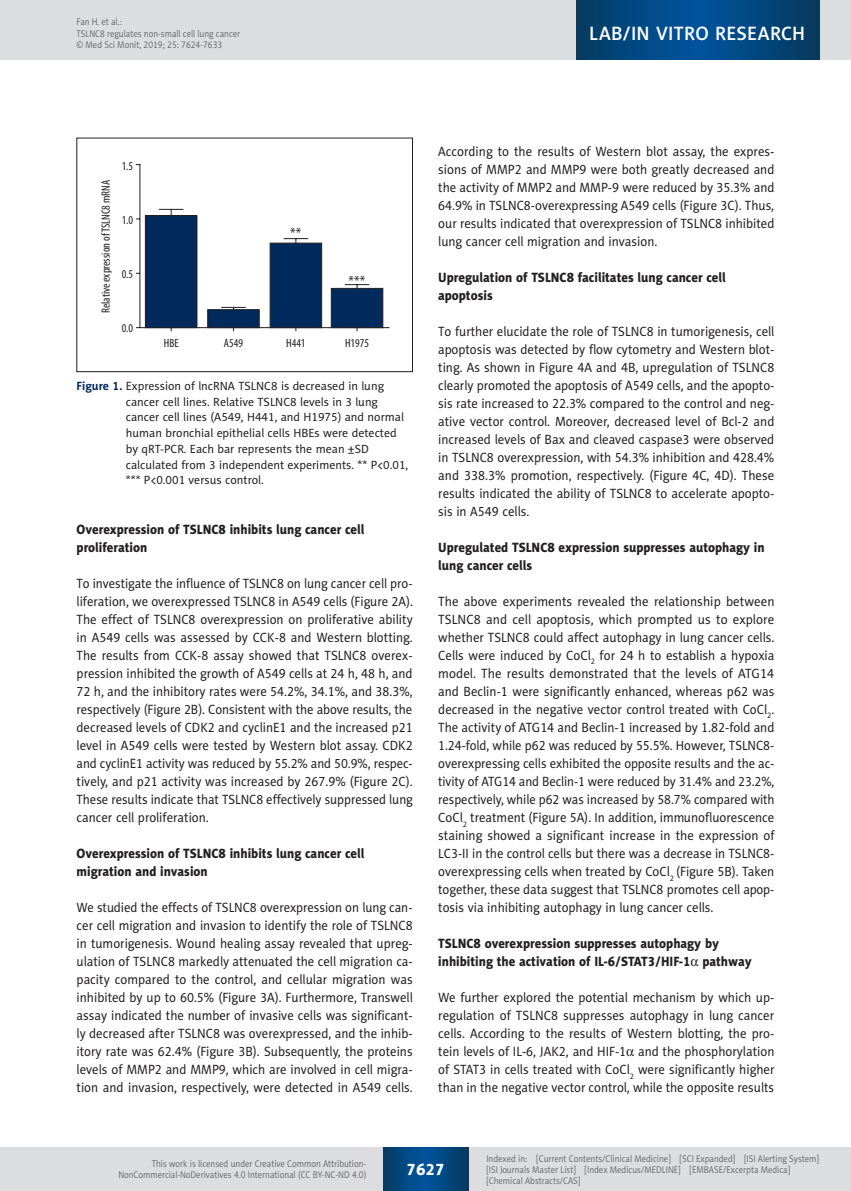
<style>
.page{position:relative;width:851px;height:1191px;background:#fff}
.page>*{position:absolute;margin:0;border:0;box-sizing:border-box;transform-origin:0 0}
.t1{font:19.5px "Naomi Sans EFN Medium";letter-spacing:.01em;color:#fff}
.t2{font:16.5px "Naomi Sans EFN Heavy";color:#fff}
.t3{font:condensed 15px "Myriad Pro";color:#231f20}
.MSM_Body{font:13.5px/18px "Naomi Sans EFN";color:#231f20;text-align:justify;scale:.94 1}
.MSM_Body-2{font:13.5px/18px "Naomi Sans EFN";color:#231f20;text-align:justify;scale:.95 1}
.MSM_Body-3{font:13.5px/18px "Naomi Sans EFN";color:#231f20;text-align:justify;scale:.96 1}
.MSM_Headline_2{font:13.5px/18px "Naomi Sans EFN Heavy";color:#231f20;scale:.95 1}
.MSM_Rycina_tytul{font:12px/15.8px "Naomi Sans EFN";color:#231f20}
.t4{font:condensed 12px "Myriad Pro";color:#231f20}
.t5{font:9.75px/11.2px "Naomi Sans EFN Light";color:#57585a;scale:.9 1}
.s1{font-weight:700;color:#00295c}
.s2{font-family:"Standard Sym L"}
</style>
<div class="page">
<hr style="left:136px;top:327px;width:253px;height:1px;background:#231f20">
<hr style="left:139px;top:164px;width:1px;height:164px;background:#231f20">
<div style="left:270px;top:243px;width:52px;height:85px;background:#00295c;border:1px solid #231f20"></div>
<svg style="left:136px;top:209px;width:173px;height:123px"></svg>
<div style="left:207px;top:309px;width:52px;height:19px;background:#00295c;border:1px solid #231f20"></div>
<svg style="left:345px;top:284px;width:24px;height:1px"></svg>
<hr style="left:356px;top:285px;width:1px;height:46px;background:#231f20">
<div style="left:331px;top:288px;width:52px;height:40px;background:#00295c;border:1px solid #231f20"></div>
<div style="left:0;top:1148px;width:850px;height:43px;background:#dcdddf"></div>
<svg style="left:383px;top:1147px;width:85px;height:43px;background:#02477e"></svg>
<div style="left:0;top:0;width:850px;height:60px;background:#dcdddf"></div>
<svg style="left:576px;top:0;width:243px;height:60px;background:#02477e"></svg>
<p class="t5" style="left:77px;top:16px;width:183px">Fan H. et al.:<br>TSLNC8 regulates non-small cell lung cancer © Med Sci Monit, 2019; 25: 7624-7633</p>
<h1 class="t1" style="left:589px;top:22px;width:217px">LAB/IN VITRO RESEARCH</h1>
<p class="t4" style="left:98px;top:313px;width:135px;rotate:-90deg">Relative expression of TSLNC8 mRNA</p>
<p class="t4" style="left:122px;top:159px;width:13px">1.5</p>
<p class="t4" style="left:122px;top:213px;width:13px">1.0</p>
<p class="t4" style="left:122px;top:267px;width:13px">0.5</p>
<p class="t4" style="left:122px;top:321px;width:13px">0.0</p>
<p class="t3" style="left:290px;top:224px;width:13px">**</p>
<p class="t4" style="left:164px;top:336px;width:16px">HBE</p>
<p class="t4" style="left:224px;top:336px;width:21px">A549</p>
<p class="t4" style="left:286px;top:336px;width:21px">H441</p>
<p class="t3" style="left:348px;top:272px;width:18px">***</p>
<p class="t4" style="left:345px;top:336px;width:26px">H1975</p>
<p class="MSM_Rycina_tytul" style="left:126px;top:378px;width:284px;text-indent:-49px"><span class="s1">Figure 1.</span> Expression of lncRNA TSLNC8 is decreased in lung cancer cell lines. Relative TSLNC8 levels in 3 lung cancer cell lines (A549, H441, and H1975) and normal human bronchial epithelial cells HBEs were detected by qRT-PCR. Each bar represents the mean ±SD calculated from 3 independent experiments. ** P&lt;0.01, *** P&lt;0.001 versus control.</p>
<p class="MSM_Headline_2" style="left:77px;top:520px;width:304px">Overexpression of TSLNC8 inhibits lung cancer cell proliferation</p>
<p class="MSM_Body" style="left:77px;top:574px;width:359px">To investigate the influence of TSLNC8 on lung cancer cell pro&shy;liferation, we overexpressed TSLNC8 in A549 cells (Figure 2A).<br>The effect of TSLNC8 overexpression on proliferative ability in A549 cells was assessed by CCK-8 and Western blotting.<br>The results from CCK-8 assay showed that TSLNC8 overex&shy;pression inhibited the growth of A549 cells at 24 h, 48 h, and 72 h, and the inhibitory rates were 54.2%, 34.1%, and 38.3%, respectively (Figure 2B). Consistent with the above results, the decreased levels of CDK2 and cyclinE1 and the increased p21 level in A549 cells were tested by Western blot assay. CDK2 and cyclinE1 activity was reduced by 55.2% and 50.9%, respec&shy;tively, and p21 activity was increased by 267.9% (Figure 2C).<br>These results indicate that TSLNC8 effectively suppressed lung cancer cell proliferation.</p>
<p class="MSM_Headline_2" style="left:77px;top:844px;width:304px">Overexpression of TSLNC8 inhibits lung cancer cell migration and invasion</p>
<p class="MSM_Body" style="left:77px;top:898px;width:359px">We studied the effects of TSLNC8 overexpression on lung can&shy;cer cell migration and invasion to identify the role of TSLNC8 in tumorigenesis. Wound healing assay revealed that upreg&shy;ulation of TSLNC8 markedly attenuated the cell migration ca&shy;pacity compared to the control, and cellular migration was inhibited by up to 60.5% (Figure 3A). Furthermore, Transwell assay indicated the number of invasive cells was significant&shy;ly decreased after TSLNC8 was overexpressed, and the inhib&shy;itory rate was 62.4% (Figure 3B). Subsequently, the proteins levels of MMP2 and MMP9, which are involved in cell migra&shy;tion and invasion, respectively, were detected in A549 cells.</p>
<p class="MSM_Body-2" style="left:438px;top:142px;width:355px">According to the results of Western blot assay, the expres&shy;sions of MMP2 and MMP9 were both greatly decreased and the activity of MMP2 and MMP-9 were reduced by 35.3% and 64.9% in TSLNC8-overexpressing A549 cells (Figure 3C). Thus, our results indicated that overexpression of TSLNC8 inhibited lung cancer cell migration and invasion.</p>
<p class="MSM_Headline_2" style="left:438px;top:268px;width:304px">Upregulation of TSLNC8 facilitates lung cancer cell apoptosis</p>
<p class="MSM_Body-2" style="left:438px;top:322px;width:355px">To further elucidate the role of TSLNC8 in tumorigenesis, cell apoptosis was detected by flow cytometry and Western blot&shy;ting. As shown in Figure 4A and 4B, upregulation of TSLNC8 clearly promoted the apoptosis of A549 cells, and the apopto&shy;sis rate increased to 22.3% compared to the control and neg&shy;ative vector control. Moreover, decreased level of Bcl-2 and increased levels of Bax and cleaved caspase3 were observed in TSLNC8 overexpression, with 54.3% inhibition and 428.4% and 338.3% promotion, respectively. (Figure 4C, 4D). These results indicated the ability of TSLNC8 to accelerate apopto&shy;sis in A549 cells.</p>
<p class="MSM_Headline_2" style="left:438px;top:538px;width:345px">Upregulated TSLNC8 expression suppresses autophagy in lung cancer cells</p>
<p class="MSM_Body-3" style="left:438px;top:592px;width:352px">The above experiments revealed the relationship between TSLNC8 and cell apoptosis, which prompted us to explore whether TSLNC8 could affect autophagy in lung cancer cells.<br>Cells were induced by CoCl<sub>2</sub> for 24 h to establish a hypoxia model. The results demonstrated that the levels of ATG14 and Beclin-1 were significantly enhanced, whereas p62 was decreased in the negative vector control treated with CoCl<sub>2</sub>.<br>The activity of ATG14 and Beclin-1 increased by 1.82-fold and 1.24-fold, while p62 was reduced by 55.5%. However, TSLNC8- overexpressing cells exhibited the opposite results and the ac&shy;tivity of ATG14 and Beclin-1 were reduced by 31.4% and 23.2%, respectively, while p62 was increased by 58.7% compared with CoCl<sub>2</sub> treatment (Figure 5A). In addition, immunofluorescence staining showed a significant increase in the expression of LC3-II in the control cells but there was a decrease in TSLNC8- overexpressing cells when treated by CoCl<sub>2</sub> (Figure 5B). Taken together, these data suggest that TSLNC8 promotes cell apop&shy;tosis via inhibiting autophagy in lung cancer cells.</p>
<p class="MSM_Headline_2" style="left:438px;top:934px;width:331px">TSLNC8 overexpression suppresses autophagy by inhibiting the activation of IL-6/STAT3/HIF-1<span class="s2">a</span> pathway</p>
<p class="MSM_Body-2" style="left:438px;top:988px;width:355px">We further explored the potential mechanism by which up&shy;regulation of TSLNC8 suppresses autophagy in lung cancer cells. According to the results of Western blotting, the pro&shy;tein levels of IL-6, JAK2, and HIF-1<span class="s2">a</span> and the phosphorylation of STAT3 in cells treated with CoCl<sub>2</sub> were significantly higher than in the negative vector control, while the opposite results</p>
<p class="t5" style="left:118px;top:1158px;width:277px;text-align:right">This work is licensed under Creative Common Attribution-<br>NonCommercial-NoDerivatives 4.0 International (CC BY-NC-ND 4.0)</p>
<p class="t2" style="left:406px;top:1159px;width:40px">7627</p>
<p class="t5" style="left:486px;top:1152px;width:371px">Indexed in: [Current Contents/Clinical Medicine] [SCI Expanded] [ISI Alerting System] [ISI Journals Master List] [Index Medicus/MEDLINE] [EMBASE/Excerpta Medica] [Chemical Abstracts/CAS]</p>
</div>
